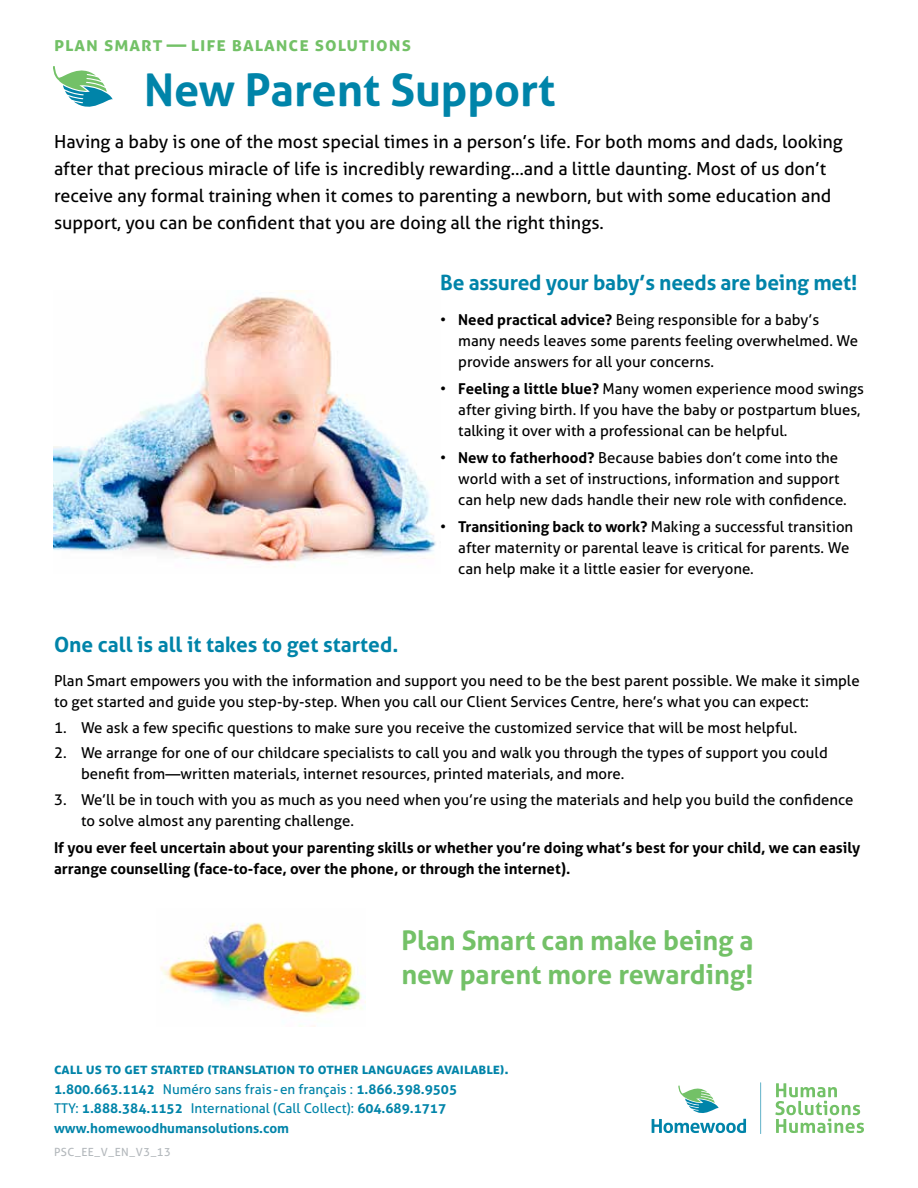
<style>
.page{position:relative;width:918px;height:1188px;background:#fff}
.page>*{position:absolute;margin:0;border:0;box-sizing:border-box;transform-origin:0 0}
.t1{font:700 45px "Aller";color:#0084a9}
.t2{font:700 27px/34.5px "Aller";color:#73c167}
.t3{font:700 21px "Aller";letter-spacing:-.01em;color:#0084a9}
.t4{font:700 19.5px "Aller";letter-spacing:.05em;color:#73c167}
.t5{font:18px/27px "Aller";color:#000}
.t6{font:15px/21px "Aller";color:#000}
.t7{font:700 15px/21px "Aller";color:#000}
.t8{font:700 15px "Aller";color:#0084a9}
.t9{font:700 13.5px/19.5px "Aller";color:#0084a9}
.t10{font:11.25px "Aller";letter-spacing:.05em;color:#b4b9bd}
.s1{font-weight:700}
.s2{font-weight:400}
</style>
<div class="page">
<svg style="left:53px;top:66px;width:60px;height:41px"></svg>
<svg style="left:652px;top:1085px;width:94px;height:48px"></svg>
<svg style="left:775px;top:1083px;width:89px;height:50px"></svg>
<svg style="left:760px;top:1082px;width:1px;height:52px"></svg>
<img style="left:54px;top:291px;width:382px;height:276px">
<img style="left:160px;top:922px;width:206px;height:105px">
<h3 class="t4" style="left:54px;top:32px;width:358px">plan smart — life balance solutions</h3>
<h1 class="t1" style="left:144px;top:62px;width:413px">New Parent Support</h1>
<p class="t5" style="left:54px;top:128px;width:790px">Having a baby is one of the most special times in a person’s life. For both moms and dads, looking after that precious miracle of life is incredibly rewarding…and a little daunting. Most of us don’t receive any formal training when it comes to parenting a newborn, but with some education and support, you can be confident that you are doing all the right things.</p>
<h3 class="t3" style="left:440px;top:270px;width:419px">Be assured your baby’s needs are being met!</h3>
<p class="t6" style="left:458px;top:309px;width:401px;text-indent:-18px">• <span class="s1">Need practical advice?</span> Being responsible for a baby’s many needs leaves some parents feeling overwhelmed. We provide answers for all your concerns.</p>
<p class="t6" style="left:458px;top:378px;width:407px;text-indent:-18px">• <span class="s1">Feeling a little blue?</span> Many women experience mood swings after giving birth. If you have the baby or postpartum blues, talking it over with a professional can be helpful.</p>
<p class="t6" style="left:458px;top:447px;width:390px;text-indent:-18px">• <span class="s1">New to fatherhood?</span> Because babies don’t come into the world with a set of instructions, information and support can help new dads handle their new role with confidence.</p>
<p class="t6" style="left:458px;top:516px;width:397px;text-indent:-18px">• <span class="s1">Transitioning back to work?</span> Making a successful transition after maternity or parental leave is critical for parents. We can help make it a little easier for everyone.</p>
<h3 class="t3" style="left:54px;top:631px;width:346px">One call is all it takes to get started.</h3>
<p class="t6" style="left:54px;top:670px;width:807px">Plan Smart empowers you with the information and support you need to be the best parent possible. We make it simple to get started and guide you step-by-step. When you call our Client Services Centre, here’s what you can expect:</p>
<p class="t6" style="left:54px;top:717px;width:745px">1. We ask a few specific questions to make sure you receive the customized service that will be most helpful.</p>
<p class="t6" style="left:81px;top:742px;width:748px;text-indent:-27px">2. We arrange for one of our childcare specialists to call you and walk you through the types of support you could benefit from—written materials, internet resources, printed materials, and more.</p>
<p class="t6" style="left:81px;top:789px;width:774px;text-indent:-27px">3. We’ll be in touch with you as much as you need when you’re using the materials and help you build the confidence to solve almost any parenting challenge.</p>
<p class="t7" style="left:54px;top:838px;width:808px">If you ever feel uncertain about your parenting skills or whether you’re doing what’s best for your child, we can easily arrange counselling (face-to-face, over the phone, or through the internet).</p>
<h2 class="t2" style="left:401px;top:923px;width:354px">Plan Smart can make being a new parent more rewarding!</h2>
<p class="t8" style="left:54px;top:1060px;width:456px">call us to get started (translation to other languages available).</p>
<p class="t9" style="left:54px;top:1079px;width:405px">1.800.663.1142 <span class="s2">Numéro sans frais -en français :</span> 1.866.398.9505<br><span class="s2">TTY:</span> 1.888.384.1152 <span class="s2">International (Call Collect):</span> 604.689.1717 www.homewoodhumansolutions.com</p>
<p class="t10" style="left:54px;top:1145px;width:119px">PSC_EE_V_EN_V3_13</p>
</div>
